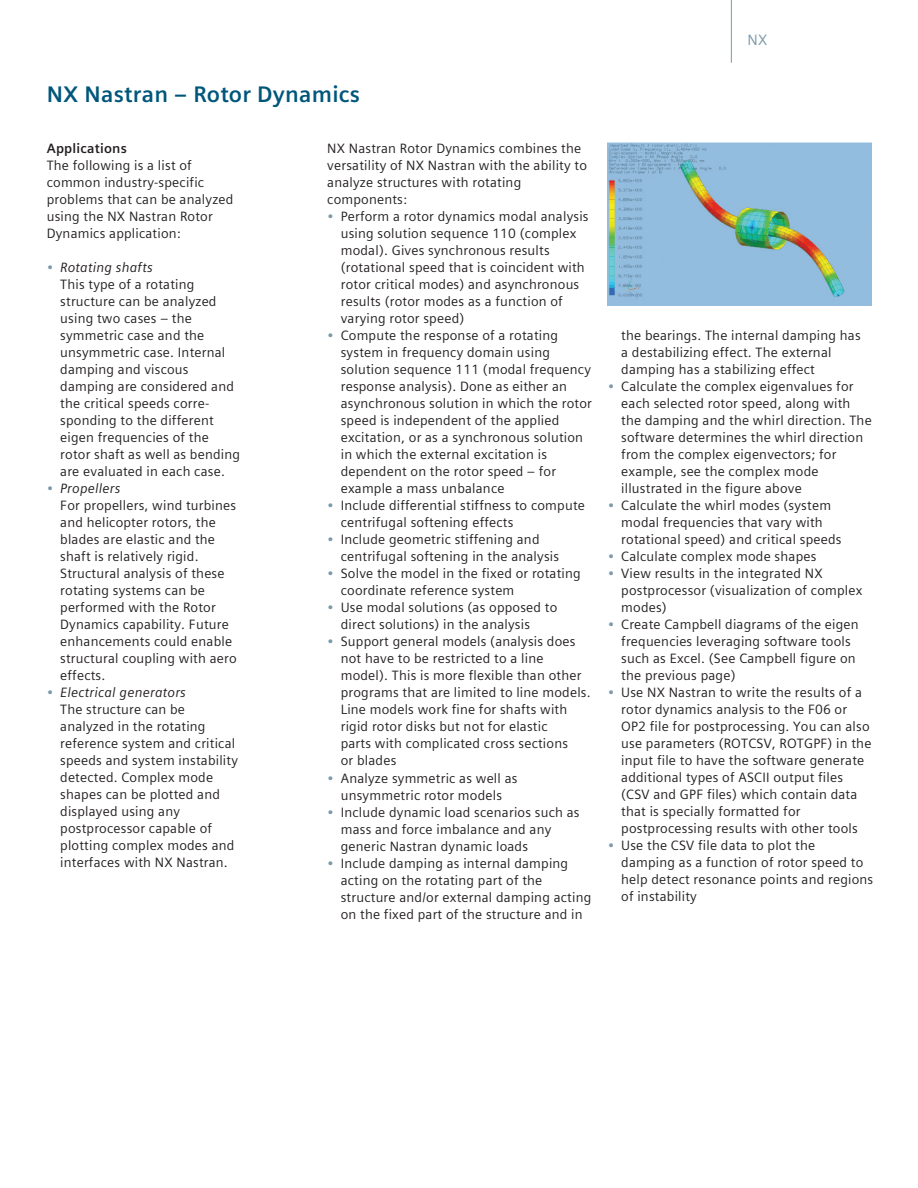
<style>
.page{position:relative;width:918px;height:1188px;background:#fff}
.page>*{position:absolute;margin:0;border:0;box-sizing:border-box;transform-origin:0 0}
.t1{font:700 22.5px "Siemens Sans Global";letter-spacing:.01em;color:#00567a}
.t2{font:15px "Siemens Sans Global";color:#7b99a9}
.t3{font:13.5px/17px "Siemens Sans Global";letter-spacing:.015em;color:#231f20}
.t4{font:700 13.5px "Siemens Sans Global";letter-spacing:.015em;color:#231f20}
.s1{color:#7b99a9}
.s2{font-style:italic}
</style>
<div class="page">
<img style="left:608px;top:143px;width:263px;height:162px">
<hr style="left:731px;top:0;width:1px;height:63px;background:#7b99a9">
<h1 class="t1" style="left:47px;top:77px;width:315px">NX Nastran – Rotor Dynamics</h1>
<p class="t4" style="left:47px;top:138px;width:82px">Applications</p>
<p class="t3" style="left:47px;top:157px;width:188px">The following is a list of common industry-specific problems that can be analyzed using the NX Nastran Rotor<br>Dynamics application:</p>
<p class="t3" style="left:60px;top:259px;width:181px;text-indent:-13px"><span class="s1">•</span> <span class="s2">Rotating shafts<br></span>This type of a rotating structure can be analyzed using two cases – the symmetric case and the unsymmetric case. Internal damping and viscous damping are considered and the critical speeds corre&shy;sponding to the different eigen frequencies of the rotor shaft as well as bending are evaluated in each case.</p>
<p class="t3" style="left:60px;top:480px;width:178px;text-indent:-14px"><span class="s1">•</span> <span class="s2">Propellers<br></span>For propellers, wind turbines and helicopter rotors, the blades are elastic and the shaft is relatively rigid.<br>Structural analysis of these rotating systems can be performed with the Rotor<br>Dynamics capability. Future enhancements could enable structural coupling with aero effects.</p>
<p class="t3" style="left:60px;top:684px;width:179px;text-indent:-14px"><span class="s1">•</span> <span class="s2">Electrical generators<br></span>The structure can be analyzed in the rotating reference system and critical speeds and system instability detected. Complex mode shapes can be plotted and displayed using any postprocessor capable of plotting complex modes and interfaces with NX Nastran.</p>
<p class="t3" style="left:327px;top:140px;width:261px">NX Nastran Rotor Dynamics combines the versatility of NX Nastran with the ability to analyze structures with rotating components:</p>
<p class="t3" style="left:341px;top:208px;width:249px;text-indent:-14px"><span class="s1">•</span> Perform a rotor dynamics modal analysis using solution sequence 110 (complex modal). Gives synchronous results (rotational speed that is coincident with rotor critical modes) and asynchronous results (rotor modes as a function of varying rotor speed)</p>
<p class="t3" style="left:341px;top:327px;width:253px;text-indent:-14px"><span class="s1">•</span> Compute the response of a rotating system in frequency domain using solution sequence 111 (modal frequency response analysis). Done as either an asynchronous solution in which the rotor speed is independent of the applied excitation, or as a synchronous solution in which the external excitation is dependent on the rotor speed – for example a mass unbalance</p>
<p class="t3" style="left:341px;top:497px;width:246px;text-indent:-14px"><span class="s1">•</span> Include differential stiffness to compute centrifugal softening effects</p>
<p class="t3" style="left:341px;top:531px;width:220px;text-indent:-14px"><span class="s1">•</span> Include geometric stiffening and centrifugal softening in the analysis</p>
<p class="t3" style="left:341px;top:565px;width:242px;text-indent:-14px"><span class="s1">•</span> Solve the model in the fixed or rotating coordinate reference system</p>
<p class="t3" style="left:341px;top:599px;width:218px;text-indent:-14px"><span class="s1">•</span> Use modal solutions (as opposed to direct solutions) in the analysis</p>
<p class="t3" style="left:341px;top:633px;width:251px;text-indent:-13px"><span class="s1">•</span> Support general models (analysis does not have to be restricted to a line model). This is more flexible than other programs that are limited to line models.<br>Line models work fine for shafts with rigid rotor disks but not for elastic<br>parts with complicated cross sections<br>or blades</p>
<p class="t3" style="left:327px;top:769px;width:192px;text-align:center"><span class="s1">•</span> Analyze symmetric as well as unsymmetric rotor models</p>
<p class="t3" style="left:341px;top:803px;width:240px;text-indent:-14px"><span class="s1">•</span> Include dynamic load scenarios such as mass and force imbalance and any generic Nastran dynamic loads</p>
<p class="t3" style="left:341px;top:854px;width:252px;text-indent:-14px"><span class="s1">•</span> Include damping as internal damping acting on the rotating part of the structure and/or external damping acting on the fixed part of the structure and in</p>
<p class="t2" style="left:748px;top:29px;width:21px">NX</p>
<p class="t3" style="left:621px;top:327px;width:241px">the bearings. The internal damping has a destabilizing effect. The external damping has a stabilizing effect</p>
<p class="t3" style="left:621px;top:378px;width:252px;text-indent:-14px"><span class="s1">•</span> Calculate the complex eigenvalues for each selected rotor speed, along with the damping and the whirl direction. The software determines the whirl direction from the complex eigenvectors; for example, see the complex mode illustrated in the figure above</p>
<p class="t3" style="left:621px;top:497px;width:222px;text-indent:-13px"><span class="s1">•</span> Calculate the whirl modes (system modal frequencies that vary with rotational speed) and critical speeds</p>
<p class="t3" style="left:608px;top:548px;width:210px"><span class="s1">•</span> Calculate complex mode shapes</p>
<p class="t3" style="left:621px;top:565px;width:243px;text-indent:-14px"><span class="s1">•</span> View results in the integrated NX postprocessor (visualization of complex modes)</p>
<p class="t3" style="left:621px;top:616px;width:239px;text-indent:-14px"><span class="s1">•</span> Create Campbell diagrams of the eigen frequencies leveraging software tools such as Excel. (See Campbell figure on the previous page)</p>
<p class="t3" style="left:621px;top:684px;width:252px;text-indent:-14px"><span class="s1">•</span> Use NX Nastran to write the results of a rotor dynamics analysis to the F06 or OP2 file for postprocessing. You can also use parameters (ROTCSV, ROTGPF) in the input file to have the software generate additional types of ASCII output files (CSV and GPF files) which contain data that is specially formatted for postprocessing results with other tools</p>
<p class="t3" style="left:621px;top:837px;width:254px;text-indent:-13px"><span class="s1">•</span> Use the CSV file data to plot the<br>damping as a function of rotor speed to help detect resonance points and regions of instability</p>
</div>
